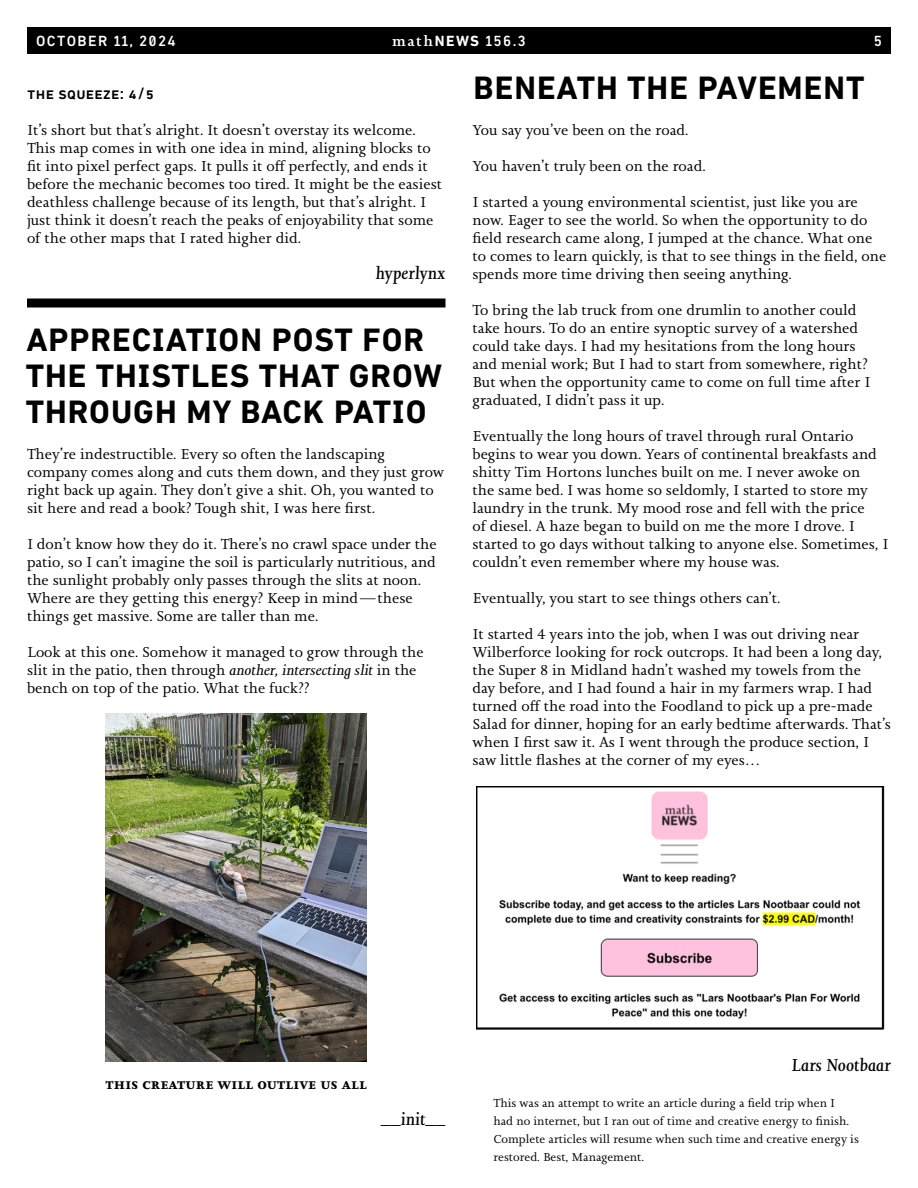
<style>
.page{position:relative;width:918px;height:1188px;background:#fff}
.page>*{position:absolute;margin:0;border:0;box-sizing:border-box;transform-origin:0 0}
.Title____Overbar{font:700 33px/36px "DIN Next W1 G";letter-spacing:.03em;color:#000}
.Body{font:italic 18px "Joanna Nova";color:#000}
.Author{font:italic 18px "Joanna Nova";color:#000}
.Heading_Level_1{font:500 16.5px "DIN Next W1 G";letter-spacing:.02em;color:#000}
.Body-2{font:15px/18px "Joanna Nova";color:#000}
.Figure_Caption{font:700 15px "Joanna Nova";letter-spacing:.01em;color:#000}
.t1{font:500 15px "DIN Next W1 G";letter-spacing:.1em;color:#fff}
.Postscript{font:12px/18px "Joanna Nova";color:#000}
.s1{font-family:"Joanna Nova"}
.s2{font-weight:700}
.s3{font-style:italic}
</style>
<div class="page">
<div style="left:27px;top:298px;width:419px;height:10px;background:#000"></div>
<img style="left:106px;top:713px;width:261px;height:349px">
<img style="left:477px;top:787px;width:408px;height:243px">
<div style="left:27px;top:27px;width:864px;height:27px;background:#000"></div>
<p class="t1" style="left:36px;top:32px;width:141px">October 11, 2024</p>
<p class="t1" style="left:392px;top:32px;width:135px"><span class="s1">math</span><span class="s2">NEWS</span> 156.3</p>
<p class="t1" style="left:874px;top:32px;width:10px">5</p>
<p class="Heading_Level_1" style="left:28px;top:84px;width:127px">The Squeeze: 4/5</p>
<p class="Body-2" style="left:27px;top:121px;width:417px">It’s short but that’s alright. It doesn’t overstay its welcome.<br>This map comes in with one idea in mind, aligning blocks to fit into pixel perfect gaps. It pulls it off perfectly, and ends it before the mechanic becomes too tired. It might be the easiest deathless challenge because of its length, but that’s alright. I just think it doesn’t reach the peaks of enjoyability that some of the other maps that I rated higher did.</p>
<p class="Author" style="left:376px;top:261px;width:71px">hyperlynx</p>
<p class="Title____Overbar" style="left:26px;top:322px;width:418px">APPRECIATION POST FOR<br>THE THISTLES THAT GROW<br>THROUGH MY BACK PATIO</p>
<p class="Body-2" style="left:27px;top:445px;width:419px">They’re indestructible. Every so often the landscaping company comes along and cuts them down, and they just grow right back up again. They don’t give a shit. Oh, you wanted to sit here and read a book? Tough shit, I was here first.</p>
<p class="Body-2" style="left:27px;top:535px;width:411px">I don’t know how they do it. There’s no crawl space under the patio, so I can’t imagine the soil is particularly nutritious, and the sunlight probably only passes through the slits at noon.<br>Where are they getting this energy? Keep in mind—these things get massive. Some are taller than me.</p>
<p class="Body-2" style="left:27px;top:643px;width:398px">Look at this one. Somehow it managed to grow through the slit in the patio, then through <span class="s3">another, intersecting slit</span> in the bench on top of the patio. What the fuck??</p>
<p class="Title____Overbar" style="left:474px;top:70px;width:392px">BENEATH THE PAVEMENT</p>
<p class="Body-2" style="left:472px;top:121px;width:217px">You say you’ve been on the road.</p>
<p class="Body-2" style="left:472px;top:157px;width:235px">You haven’t truly been on the road.</p>
<p class="Body-2" style="left:472px;top:193px;width:415px">I started a young environmental scientist, just like you are now. Eager to see the world. So when the opportunity to do field research came along, I jumped at the chance. What one to comes to learn quickly, is that to see things in the field, one spends more time driving then seeing anything.</p>
<p class="Body-2" style="left:472px;top:301px;width:400px">To bring the lab truck from one drumlin to another could take hours. To do an entire synoptic survey of a watershed could take days. I had my hesitations from the long hours and menial work; But I had to start from somewhere, right?<br>But when the opportunity came to come on full time after I graduated, I didn’t pass it up.</p>
<p class="Body-2" style="left:472px;top:427px;width:417px">Eventually the long hours of travel through rural Ontario begins to wear you down. Years of continental breakfasts and shitty Tim Hortons lunches built on me. I never awoke on<br>the same bed. I was home so seldomly, I started to store my laundry in the trunk. My mood rose and fell with the price<br>of diesel. A haze began to build on me the more I drove. I started to go days without talking to anyone else. Sometimes, I couldn’t even remember where my house was.</p>
<p class="Body-2" style="left:472px;top:589px;width:310px">Eventually, you start to see things others can’t.</p>
<p class="Body-2" style="left:472px;top:625px;width:420px">It started 4 years into the job, when I was out driving near Wilberforce looking for rock outcrops. It had been a long day, the Super 8 in Midland hadn’t washed my towels from the<br>day before, and I had found a hair in my farmers wrap. I had turned off the road into the Foodland to pick up a pre-made Salad for dinner, hoping for an early bedtime afterwards. That’s when I first saw it. As I went through the produce section, I saw little flashes at the corner of my eyes…</p>
<p class="Figure_Caption" style="left:106px;top:1074px;width:254px">This creature will outlive us all</p>
<p class="Body" style="left:381px;top:1107px;width:66px">__init__</p>
<p class="Body" style="left:792px;top:1053px;width:101px">Lars Nootbaar</p>
<p class="Postscript" style="left:494px;top:1094px;width:367px">This was an attempt to write an article during a field trip when I<br>had no internet, but I ran out of time and creative energy to finish.<br>Complete articles will resume when such time and creative energy is restored. Best, Management.</p>
</div>
